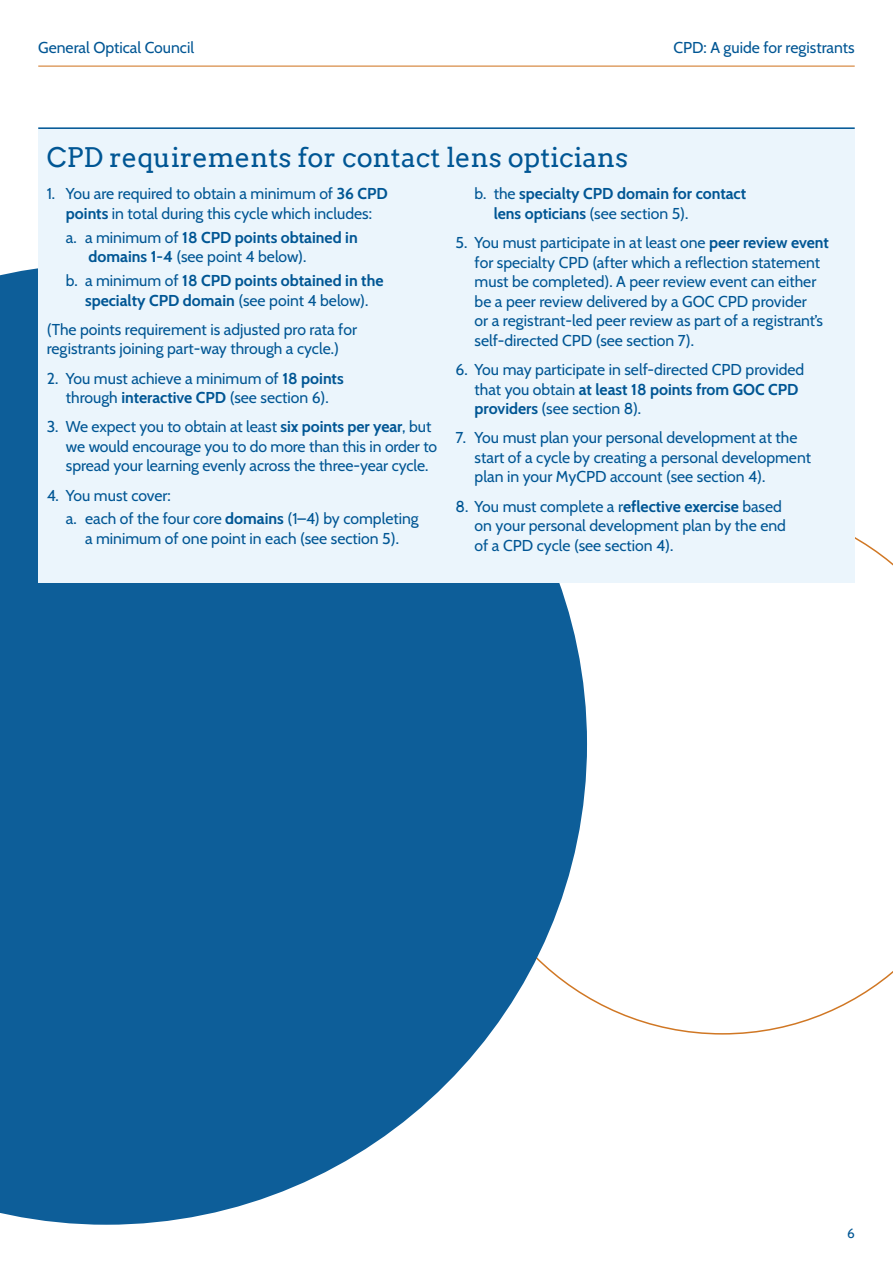
<style>
.page{position:relative;width:893px;height:1263px;background:#fff}
.page>*{position:absolute;margin:0;border:0;box-sizing:border-box;transform-origin:0 0}
._18pt_Header{font:27px "Arvo";color:#005694}
.Body_Copy_Regular_10{font:15.75px/19.5px "Cabin";color:#005694}
.t1{font:700 15.75px/19.5px "Cabin";color:#005694}
.t2{font:13.5px "Cabin";color:#005694}
.s1{font-weight:700}
.s2{font-weight:400}
</style>
<div class="page">
<hr style="left:38px;top:66px;width:817px;height:1px;background:#ce7019">
<svg style="left:0;top:268px;width:587px;height:957px;background:#2d73a6"></svg>
<div style="left:38px;top:128px;width:817px;height:455px;background:#ebf5fc"></div>
<hr style="left:38px;top:127px;width:817px;height:2px;background:#005694">
<p class="Body_Copy_Regular_10" style="left:38px;top:37px;width:157px">General Optical Council</p>
<p class="Body_Copy_Regular_10" style="left:673px;top:37px;width:183px">CPD: A guide for registrants</p>
<h2 class="_18pt_Header" style="left:47px;top:141px;width:583px">CPD requirements for contact lens opticians</h2>
<p class="Body_Copy_Regular_10" style="left:47px;top:183px;width:343px;text-align:center">1. You are required to obtain a minimum of <span class="s1">36 CPD points</span> in total during this cycle which includes:</p>
<p class="t1" style="left:89px;top:226px;width:271px;text-indent:-23px"><span class="s2">a. a minimum of</span> 18 CPD points obtained in domains 1-4 <span class="s2">(see point 4 below).</span></p>
<p class="t1" style="left:66px;top:270px;width:319px;text-align:center"><span class="s2">b. a minimum of</span> 18 CPD points obtained in the specialty CPD domain <span class="s2">(see point 4 below).</span></p>
<p class="Body_Copy_Regular_10" style="left:47px;top:318px;width:312px">(The points requirement is adjusted pro rata for registrants joining part-way through a cycle.)</p>
<p class="Body_Copy_Regular_10" style="left:47px;top:367px;width:298px;text-align:center">2. You must achieve a minimum of <span class="s1">18 points </span>through <span class="s1">interactive CPD</span> (see section 6).</p>
<p class="Body_Copy_Regular_10" style="left:66px;top:416px;width:373px;text-indent:-19px">3. We expect you to obtain at least <span class="s1">six points per year</span>, but we would encourage you to do more than this in order to spread your learning evenly across the three-year cycle.</p>
<p class="Body_Copy_Regular_10" style="left:47px;top:484px;width:126px">4. You must cover:</p>
<p class="Body_Copy_Regular_10" style="left:66px;top:508px;width:354px;text-align:center">a. each of the four core <span class="s1">domains</span> (1–4) by completing a minimum of one point in each (see section 5).</p>
<p class="t1" style="left:494px;top:183px;width:254px;text-indent:-19px"><span class="s2">b. the</span> specialty CPD domain for contact lens opticians <span class="s2">(see section 5).</span></p>
<p class="Body_Copy_Regular_10" style="left:475px;top:232px;width:356px;text-indent:-19px">5. You must participate in at least one <span class="s1">peer review event </span>for specialty CPD (after which a reflection statement must be completed). A peer review event can either be a peer review delivered by a GOC CPD provider<br>or a registrant-led peer review as part of a registrant’s self-directed CPD (see section 7).</p>
<p class="Body_Copy_Regular_10" style="left:475px;top:359px;width:331px;text-indent:-19px">6. You may participate in self-directed CPD provided that you obtain <span class="s1">at least 18 points from GOC CPD providers</span> (see section 8).</p>
<p class="Body_Copy_Regular_10" style="left:475px;top:427px;width:338px;text-indent:-19px">7. You must plan your personal development at the start of a cycle by creating a personal development plan in your MyCPD account (see section 4).</p>
<p class="Body_Copy_Regular_10" style="left:475px;top:495px;width:313px;text-indent:-19px">8. You must complete a r<span class="s1">eflective exercise</span> based on your personal development plan by the end of a CPD cycle (see section 4).</p>
<p class="t2" style="left:847px;top:1222px;width:9px">6</p>
</div>
